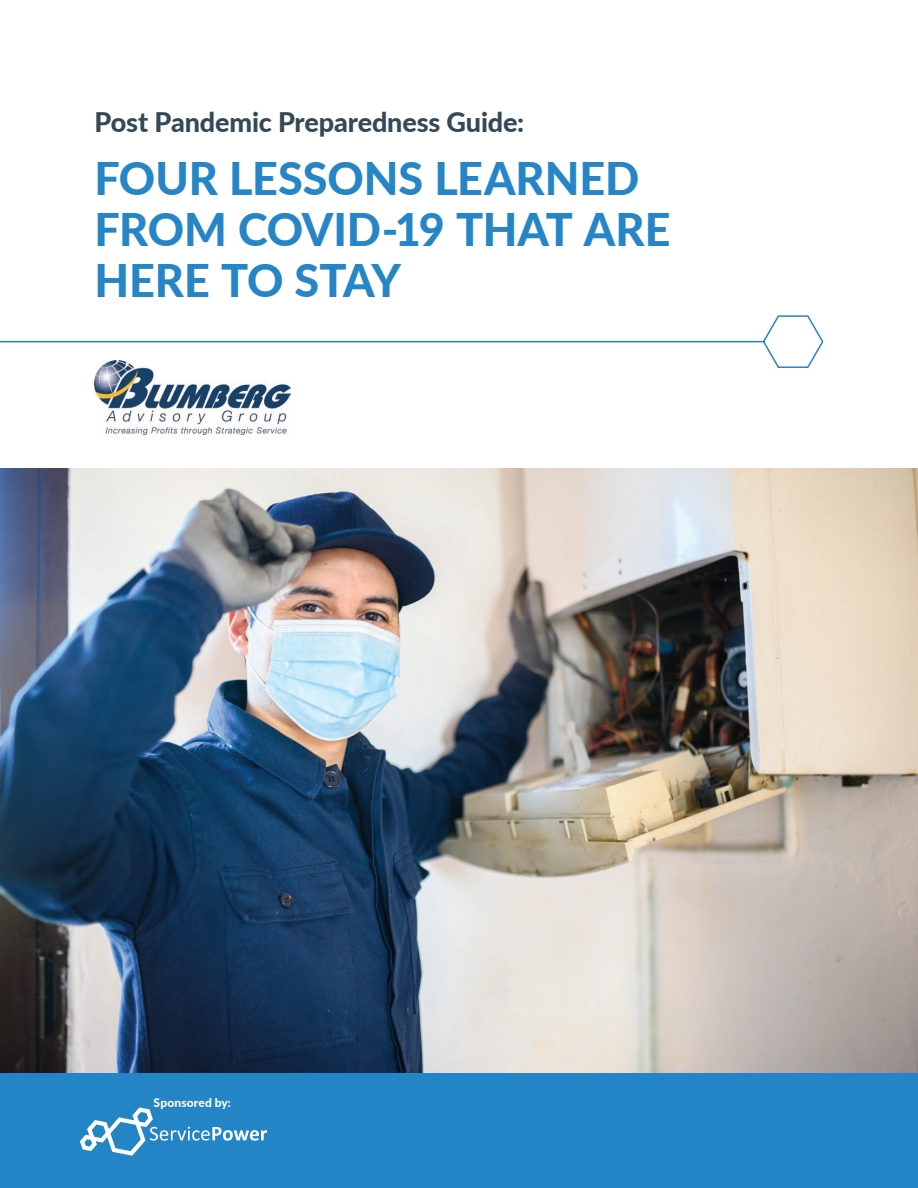
<style>
.page{position:relative;width:918px;height:1188px;background:#fff}
.page>*{position:absolute;margin:0;border:0;box-sizing:border-box;transform-origin:0 0}
.t1{font:800 45px/51px "Lato";letter-spacing:-.005em;color:#2585c6}
.t2{font:800 27px "Lato";letter-spacing:-.01em;color:#344855}
.t3{font:800 12px "Lato";letter-spacing:.01em;color:#fff}
</style>
<div class="page">
<img style="left:0;top:469px;width:918px;height:604px">
<div style="left:0;top:1073px;width:918px;height:115px;background:#2384c6"></div>
<svg style="left:0;top:315px;width:824px;height:53px"></svg>
<img style="left:94px;top:361px;width:196px;height:74px">
<svg style="left:80px;top:1107px;width:187px;height:49px"></svg>
<p class="t2" style="left:94px;top:102px;width:431px">Post Pandemic Preparedness Guide:</p>
<p class="t1" style="left:94px;top:151px;width:578px">FOUR LESSONS LEARNED<br>FROM COVID-19 THAT ARE<br>HERE TO STAY</p>
<p class="t3" style="left:154px;top:1093px;width:79px">Sponsored by:</p>
</div>
